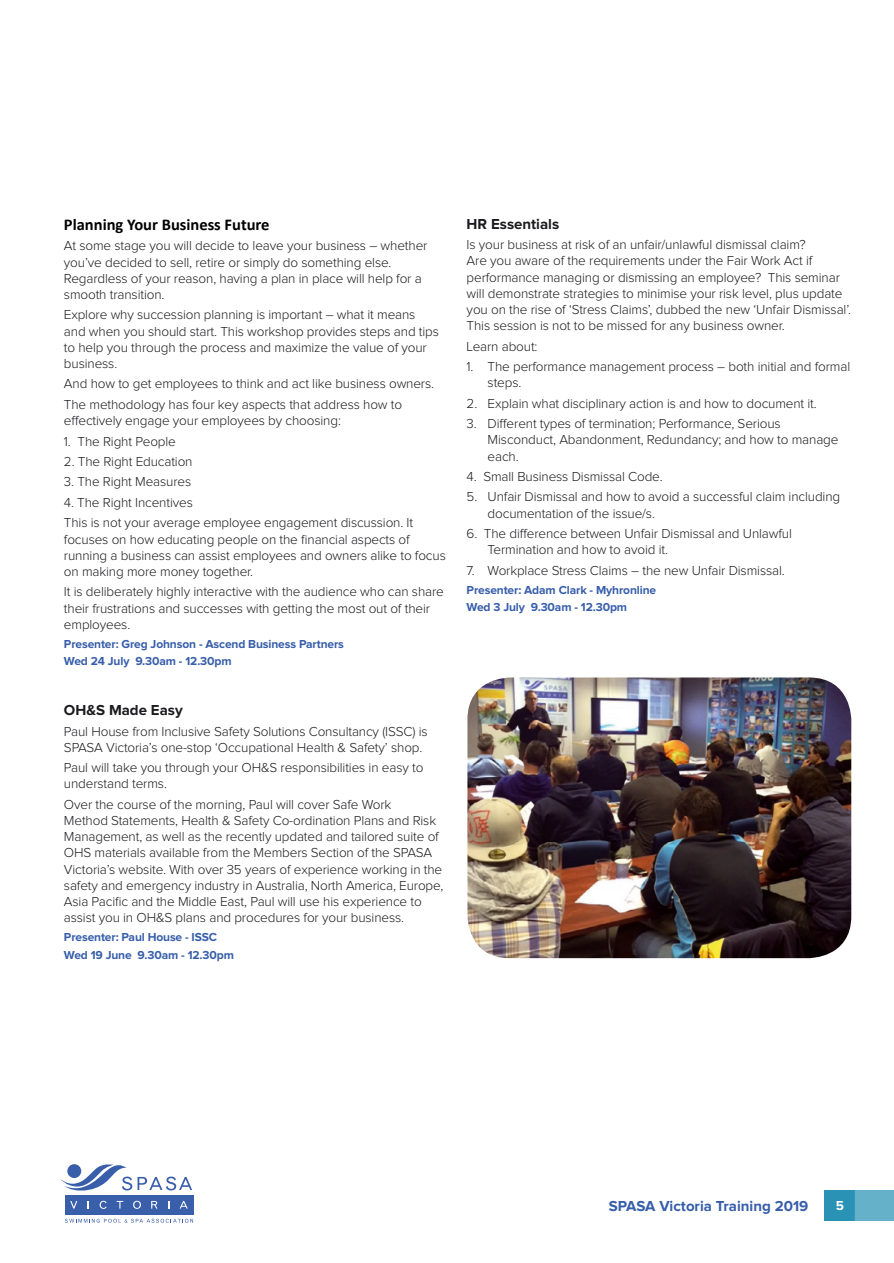
<style>
.page{position:relative;width:894px;height:1263px;background:#fff}
.page>*{position:absolute;margin:0;border:0;box-sizing:border-box;transform-origin:0 0}
.t1{font:700 16.5px "Calibri";color:#000}
.t2{font:700 15px "Proxima Nova";color:#375eaa}
.t3{font:700 15px "Proxima Nova";color:#1b1b1f}
.t4{font:300 13.5px/16.2px "Proxima Nova";letter-spacing:-.01em;color:#1b1b1f}
.t5{font:700 13.5px "Proxima Nova";color:#fff}
.t6{font:700 12px/17.1px "Proxima Nova";letter-spacing:-.01em;color:#375eaa}
</style>
<div class="page">
<img style="left:824px;top:1190px;width:69px;height:30px">
<svg style="left:65px;top:1219px;width:128px;height:4px"></svg>
<div style="left:65px;top:1195px;width:128px;height:19px;background:#395faa"></div>
<svg style="left:60px;top:1164px;width:132px;height:27px"></svg>
<svg style="left:70px;top:1201px;width:7px;height:8px"></svg>
<svg style="left:100px;top:1201px;width:7px;height:8px"></svg>
<svg style="left:116px;top:1201px;width:7px;height:8px"></svg>
<svg style="left:133px;top:1201px;width:8px;height:8px"></svg>
<svg style="left:151px;top:1201px;width:6px;height:8px"></svg>
<svg style="left:179px;top:1201px;width:9px;height:8px"></svg>
<img style="left:467px;top:677px;width:384px;height:281px;border-radius:42px">
<p class="t1" style="left:64px;top:218px;width:207px">Planning Your Business Future</p>
<p class="t4" style="left:64px;top:238px;width:365px">At some stage you will decide to leave your business – whether you’ve decided to sell, retire or simply do something else.<br>Regardless of your reason, having a plan in place will help for a smooth transition.</p>
<p class="t4" style="left:64px;top:307px;width:376px">Explore why succession planning is important – what it means and when you should start. This workshop provides steps and tips to help you through the process and maximize the value of your business.</p>
<p class="t4" style="left:64px;top:374px;width:371px;line-height:20.4px">And how to get employees to think and act like business owners.<br>The methodology has four key aspects that address how to</p>
<p class="t4" style="left:64px;top:413px;width:278px">effectively engage your employees by choosing:</p>
<p class="t4" style="left:64px;top:434px;width:113px">1. The Right People</p>
<p class="t4" style="left:64px;top:454px;width:130px">2. The Right Education</p>
<p class="t4" style="left:64px;top:474px;width:129px">3. The Right Measures</p>
<p class="t4" style="left:64px;top:493px;width:350px;line-height:20.4px">4. The Right Incentives<br>This is not your average employee engagement discussion. It</p>
<p class="t4" style="left:64px;top:532px;width:383px">focuses on how educating people on the financial aspects of running a business can assist employees and owners alike to focus on making more money together.</p>
<p class="t4" style="left:64px;top:584px;width:381px">It is deliberately highly interactive with the audience who can share their frustrations and successes with getting the most out of their employees.</p>
<p class="t6" style="left:64px;top:636px;width:281px">Presenter: Greg Johnson - Ascend Business Partners<br>Wed 24 July 9.30am - 12.30pm</p>
<p class="t3" style="left:64px;top:703px;width:120px">OH&amp;S Made Easy</p>
<p class="t4" style="left:64px;top:723px;width:365px">Paul House from Inclusive Safety Solutions Consultancy (ISSC) is<br>SPASA Victoria’s one-stop ‘Occupational Health &amp; Safety’ shop.</p>
<p class="t4" style="left:64px;top:760px;width:361px">Paul will take you through your OH&amp;S responsibilities in easy to understand terms.</p>
<p class="t4" style="left:64px;top:797px;width:381px">Over the course of the morning, Paul will cover Safe Work<br>Method Statements, Health &amp; Safety Co-ordination Plans and Risk Management, as well as the recently updated and tailored suite of OHS materials available from the Members Section of the SPASA Victoria’s website. With over 35 years of experience working in the safety and emergency industry in Australia, North America, Europe, Asia Pacific and the Middle East, Paul will use his experience to assist you in OH&amp;S plans and procedures for your business.</p>
<p class="t6" style="left:64px;top:929px;width:171px">Presenter: Paul House - ISSC<br>Wed 19 June 9.30am - 12.30pm</p>
<p class="t3" style="left:466px;top:217px;width:94px">HR Essentials</p>
<p class="t4" style="left:466px;top:237px;width:386px">Is your business at risk of an unfair/unlawful dismissal claim?<br>Are you aware of the requirements under the Fair Work Act if performance managing or dismissing an employee? This seminar will demonstrate strategies to minimise your risk level, plus update you on the rise of ‘Stress Claims’, dubbed the new ‘Unfair Dismissal’.<br>This session is not to be missed for any business owner.</p>
<p class="t4" style="left:466px;top:339px;width:72px">Learn about:</p>
<p class="t4" style="left:487px;top:359px;width:364px;text-indent:-21px">1. The performance management process – both initial and formal steps.</p>
<p class="t4" style="left:466px;top:396px;width:351px">2. Explain what disciplinary action is and how to document it.</p>
<p class="t4" style="left:487px;top:416px;width:352px;text-indent:-21px">3. Different types of termination; Performance, Serious<br>Misconduct, Abandonment, Redundancy; and how to manage each.</p>
<p class="t4" style="left:466px;top:469px;width:197px">4. Small Business Dismissal Code.</p>
<p class="t4" style="left:487px;top:489px;width:354px;text-indent:-21px">5. Unfair Dismissal and how to avoid a successful claim including documentation of the issue/s.</p>
<p class="t4" style="left:487px;top:526px;width:306px;text-indent:-21px">6. The difference between Unfair Dismissal and Unlawful<br>Termination and how to avoid it.</p>
<p class="t4" style="left:466px;top:563px;width:319px">7. Workplace Stress Claims – the new Unfair Dismissal.</p>
<p class="t6" style="left:466px;top:582px;width:191px">Presenter: Adam Clark - Myhronline<br>Wed 3 July 9.30am - 12.30pm</p>
<p class="t2" style="left:608px;top:1199px;width:201px">SPASA Victoria Training 2019</p>
<p class="t5" style="left:835px;top:1199px;width:10px">5</p>
</div>
